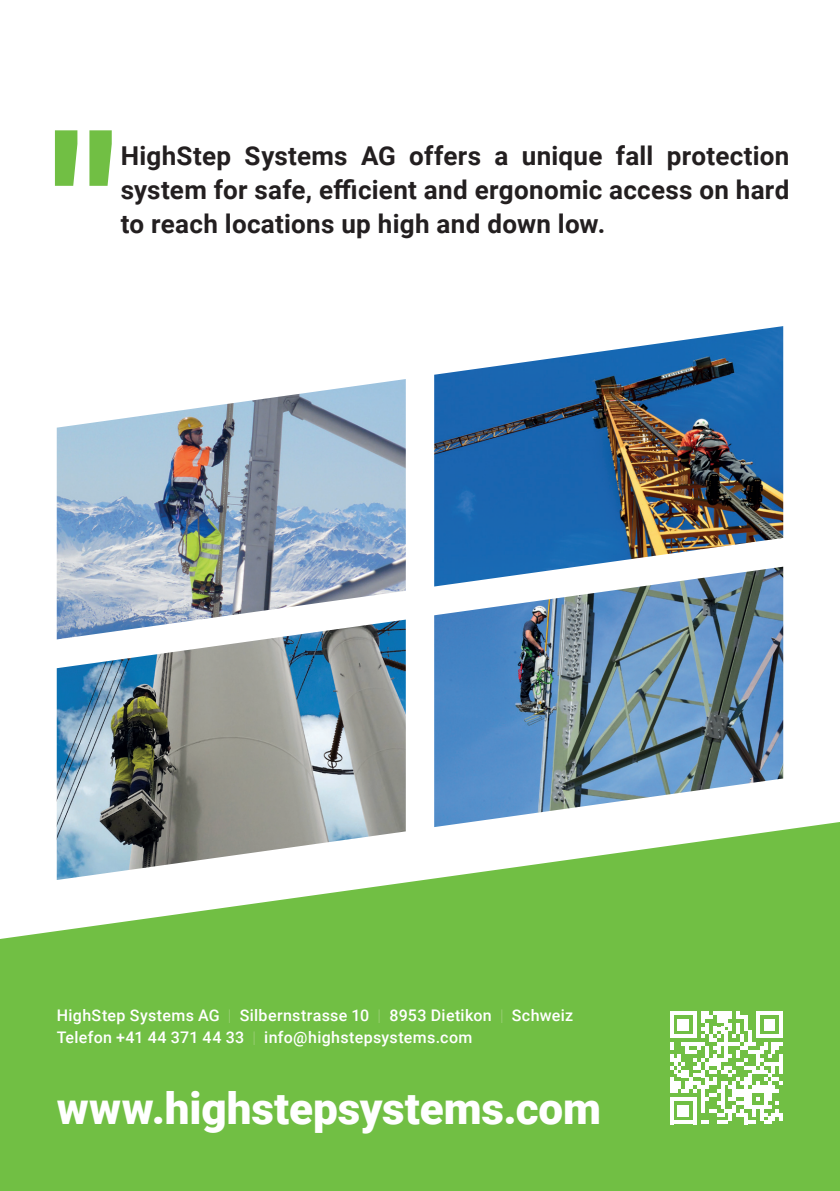
<style>
.page{position:relative;width:840px;height:1191px;background:#fff}
.page>*{position:absolute;margin:0;border:0;box-sizing:border-box;transform-origin:0 0}
.t1{font:900 200px "Roboto";color:#71bf44}
.t2{font:900 44px "Roboto";letter-spacing:-.005em;color:#fff}
.t3{font:700 26px/34px "Roboto";letter-spacing:.01em;color:#231f20;text-align:justify}
.t4{font:500 16px/22px "Roboto";letter-spacing:.02em;color:#fff}
.s1{font-weight:300;color:#9cce77}
</style>
<div class="page">
<svg style="left:0;top:822px;width:839px;height:369px;background:#7fc556"></svg>
<img style="left:57px;top:639px;width:348px;height:241px">
<img style="left:57px;top:379px;width:348px;height:260px">
<img style="left:434px;top:586px;width:348px;height:241px">
<img style="left:434px;top:326px;width:348px;height:260px">
<svg style="left:669px;top:1011px;width:113px;height:113px"></svg>
<h1 class="t1" style="left:52px;top:95px;width:65px">"</h1>
<p class="t3" style="left:121px;top:139px;width:670px">HighStep Systems AG offers a unique fall protection system for safe, efficient and ergonomic access on hard to reach locations up high and down low.</p>
<p class="t4" style="left:57px;top:1004px;width:517px">HighStep Systems AG <span class="s1">|</span> Silbernstrasse 10 <span class="s1">|</span> 8953 Dietikon <span class="s1">|</span> Schweiz<br>Telefon +41 44 371 44 33 <span class="s1">|</span> info@highstepsystems.com</p>
<h2 class="t2" style="left:57px;top:1083px;width:545px">www.highstepsystems.com</h2>
</div>
